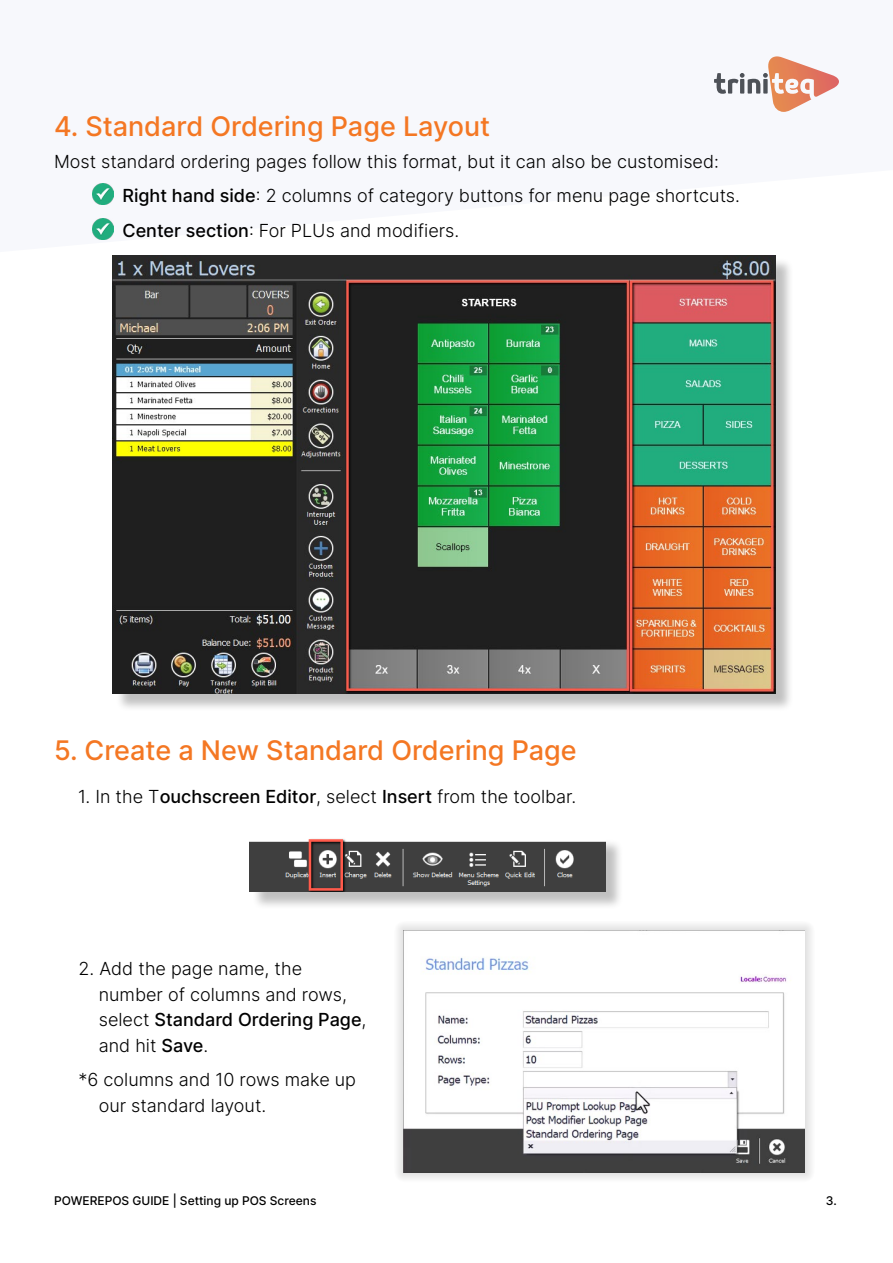
<style>
.page{position:relative;width:893px;height:1263px;background:#fff}
.page>*{position:absolute;margin:0;border:0;box-sizing:border-box;transform-origin:0 0}
.t1{font:500 27px "Inter";color:#f47723}
.t2{font:300 18px/25.5px "Inter";color:#000}
.t3{font:500 12px "Inter";color:#000}
.s1{font-weight:500}
</style>
<div class="page">
<div style="left:115px;top:258px;width:679px;height:454px;background:#000;opacity:.25"></div>
<img style="left:112px;top:255px;width:663px;height:438px">
<div style="left:252px;top:839px;width:372px;height:71px;background:#000;opacity:.25"></div>
<img style="left:250px;top:839px;width:355px;height:52px">
<div style="left:394px;top:921px;width:421px;height:261px;background:#000;opacity:.25"></div>
<img style="left:404px;top:931px;width:401px;height:241px">
<svg style="left:714px;top:56px;width:125px;height:56px"></svg>
<img style="left:93px;top:184px;width:21px;height:21px">
<img style="left:93px;top:219px;width:21px;height:21px">
<h1 class="t1" style="left:54px;top:106px;width:438px">4. Standard Ordering Page Layout</h1>
<p class="t2" style="left:122px;top:143px;width:619px;line-height:34.5px;text-indent:-68px">Most standard ordering pages follow this format, but it can also be customised:<br><span class="s1">Right hand side</span>: 2 columns of category buttons for menu page shortcuts.<br><span class="s1">Center section</span>: For PLUs and modifiers.</p>
<h1 class="t1" style="left:54px;top:731px;width:524px">5. Create a New Standard Ordering Page</h1>
<p class="t2" style="left:78px;top:783px;width:499px">1. In the T<span class="s1">ouchscreen Editor</span>, select <span class="s1">Insert</span> from the toolbar.</p>
<p class="t2" style="left:99px;top:955px;width:269px;text-indent:-20px">2. Add the page name, the number of columns and rows, select <span class="s1">Standard Ordering Page</span>, and hit <span class="s1">Save</span>.</p>
<p class="t2" style="left:99px;top:1066px;width:259px;text-indent:-20px">*6 columns and 10 rows make up our standard layout.</p>
<p class="t3" style="left:54px;top:1192px;width:264px">POWEREPOS GUIDE | Setting up POS Screens</p>
<p class="t3" style="left:826px;top:1192px;width:12px">3.</p>
</div>
